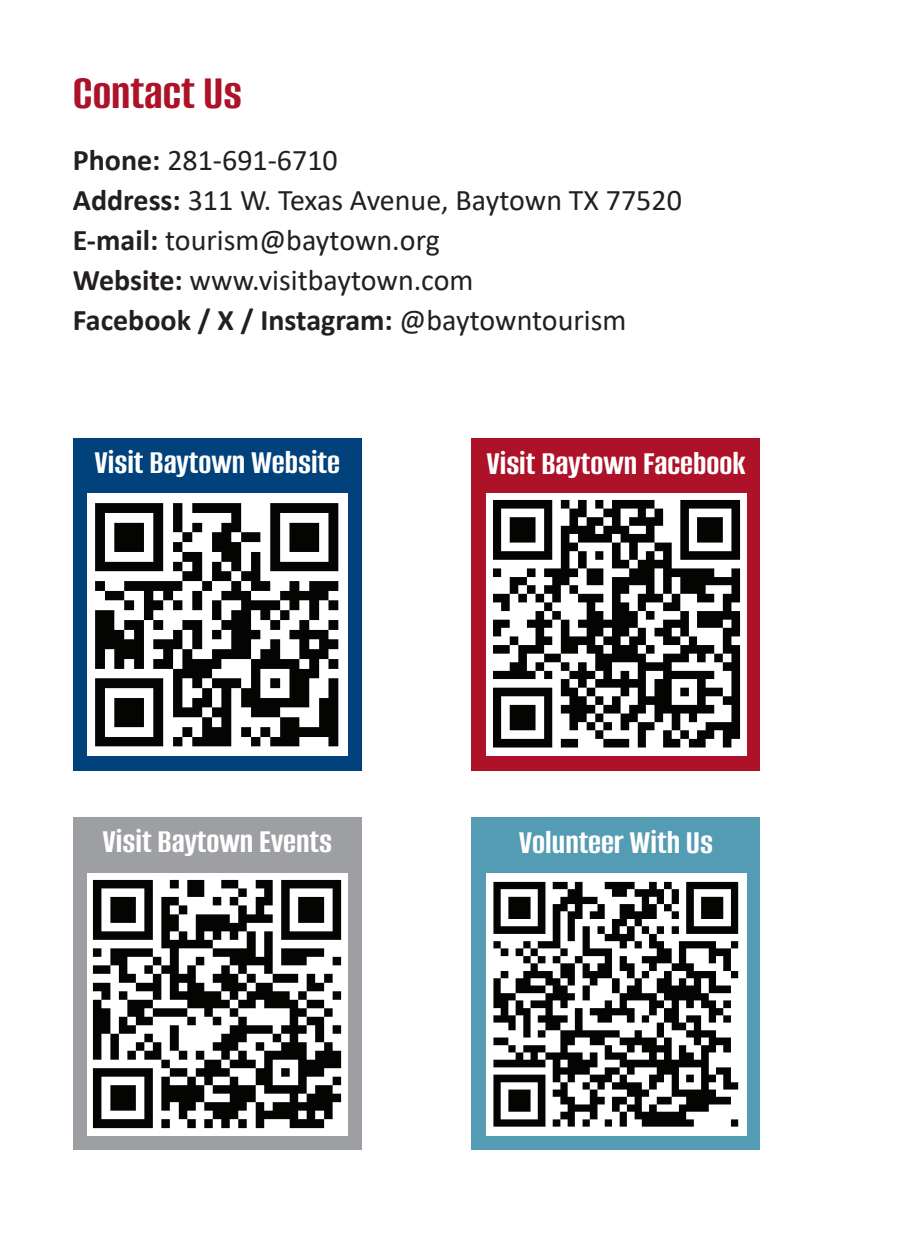
<style>
.page{position:relative;width:900px;height:1260px;background:#fff}
.page>*{position:absolute;margin:0;border:0;box-sizing:border-box;transform-origin:0 0}
.t1{font:700 50px "Alumni Sans";color:#ae1229}
.t2{font:700 35px "Alumni Sans";color:#fff}
.t3{font:30px "Calibri";color:#231f20}
.t4{font:700 30px "Calibri";color:#231f20}
.s1{font-weight:700}
.s2{font-weight:400}
</style>
<div class="page">
<div style="left:73px;top:438px;width:289px;height:333px;background:#01427c"></div>
<div style="left:87px;top:493px;width:260px;height:263px;background:#fff"></div>
<img style="left:95px;top:503px;width:244px;height:244px">
<div style="left:472px;top:438px;width:288px;height:333px;background:#ae1229"></div>
<div style="left:486px;top:493px;width:260px;height:263px;background:#fff"></div>
<div style="left:73px;top:818px;width:289px;height:332px;background:#9d9fa2"></div>
<div style="left:87px;top:873px;width:260px;height:262px;background:#fff"></div>
<div style="left:472px;top:818px;width:288px;height:332px;background:#549bb4"></div>
<div style="left:486px;top:873px;width:260px;height:262px;background:#fff"></div>
<img style="left:494px;top:500px;width:246px;height:247px">
<img style="left:93px;top:880px;width:249px;height:249px">
<img style="left:494px;top:882px;width:245px;height:245px">
<p class="t1" style="left:73px;top:69px;width:171px">Contact Us</p>
<p class="t3" style="left:73px;top:139px;width:266px"><span class="s1">Phone:</span> 281-691-6710</p>
<p class="t3" style="left:73px;top:179px;width:610px"><span class="s1">Address:</span> 311 W. Texas Avenue, Baytown TX 77520</p>
<p class="t3" style="left:73px;top:219px;width:368px"><span class="s1">E-mail:</span> tourism@baytown.org</p>
<p class="t3" style="left:73px;top:259px;width:402px"><span class="s1">Website:</span> www.visitbaytown.com</p>
<p class="t4" style="left:73px;top:298px;width:555px">Facebook / X / Instagram: <span class="s2">@baytowntourism</span></p>
<p class="t2" style="left:94px;top:446px;width:247px">Visit Baytown Website</p>
<p class="t2" style="left:486px;top:446px;width:261px">Visit Baytown Facebook</p>
<p class="t2" style="left:102px;top:825px;width:231px">Visit Baytown Events</p>
<p class="t2" style="left:519px;top:826px;width:196px">Volunteer With Us</p>
</div>
